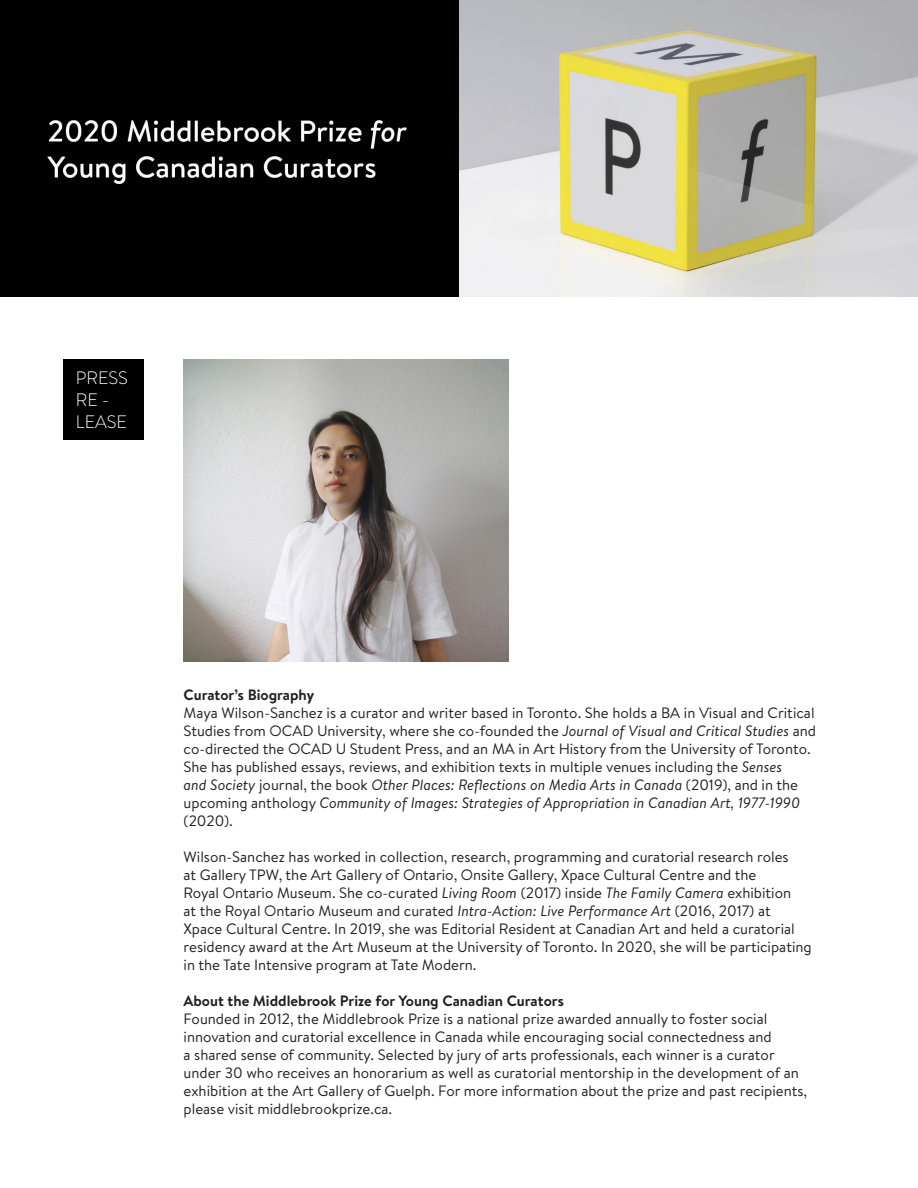
<style>
.page{position:relative;width:918px;height:1188px;background:#fff}
.page>*{position:absolute;margin:0;border:0;box-sizing:border-box;transform-origin:0 0}
.t1{font:300 18px/21.6px "Brandon Text";color:#fff}
.t2{font:15px/18px "Brandon Text";color:#231f20}
.t3{font:700 15px "Brandon Text";color:#231f20}
.s1{font-style:italic}
</style>
<div class="page">
<div style="left:63px;top:359px;width:81px;height:81px;background:#000"></div>
<img style="left:0;top:0;width:918px;height:297px">
<img style="left:184px;top:359px;width:325px;height:302px">
<p class="t1" style="left:76px;top:367px;width:54px">PRESS</p>
<p class="t1" style="left:76px;top:388px;width:53px">RE -<br>LEASE</p>
<p class="t3" style="left:184px;top:684px;width:132px">Curator’s Biography</p>
<p class="t2" style="left:184px;top:703px;width:634px">Maya Wilson-Sanchez is a curator and writer based in Toronto. She holds a BA in Visual and Critical Studies from OCAD University, where she co-founded the <span class="s1">Journal of Visual and Critical Studies</span> and co-directed the OCAD U Student Press, and an MA in Art History from the University of Toronto.<br>She has published essays, reviews, and exhibition texts in multiple venues including the <span class="s1">Senses<br>and Society</span> journal, the book <span class="s1">Other Places: Reflections on Media Arts in Canada</span> (2019), and in the upcoming anthology <span class="s1">Community of Images: Strategies of Appropriation in Canadian Art, 1977-1990 </span>(2020).</p>
<p class="t2" style="left:184px;top:847px;width:630px">Wilson-Sanchez has worked in collection, research, programming and curatorial research roles<br>at Gallery TPW, the Art Gallery of Ontario, Onsite Gallery, Xpace Cultural Centre and the<br>Royal Ontario Museum. She co-curated <span class="s1">Living Room</span> (2017) inside <span class="s1">The Family Camera</span> exhibition<br>at the Royal Ontario Museum and curated <span class="s1">Intra-Action: Live Performance Art</span> (2016, 2017) at Xpace Cultural Centre. In 2019, she was Editorial Resident at Canadian Art and held a curatorial residency award at the Art Museum at the University of Toronto. In 2020, she will be participating in the Tate Intensive program at Tate Modern.</p>
<p class="t3" style="left:184px;top:990px;width:382px">About the Middlebrook Prize for Young Canadian Curators</p>
<p class="t2" style="left:184px;top:1009px;width:625px">Founded in 2012, the Middlebrook Prize is a national prize awarded annually to foster social innovation and curatorial excellence in Canada while encouraging social connectedness and<br>a shared sense of community. Selected by jury of arts professionals, each winner is a curator under 30 who receives an honorarium as well as curatorial mentorship in the development of an exhibition at the Art Gallery of Guelph. For more information about the prize and past recipients, please visit middlebrookprize.ca.</p>
</div>
